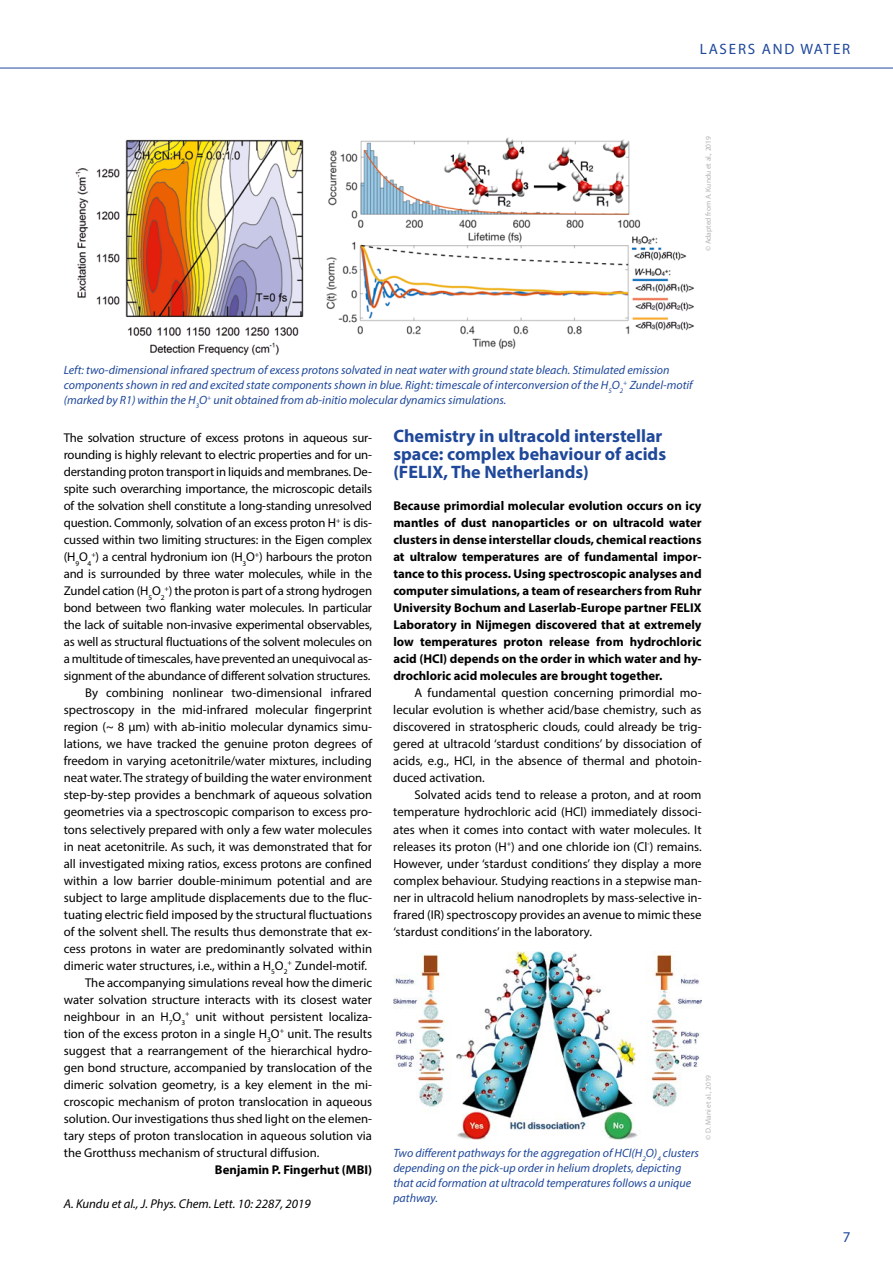
<style>
.page{position:relative;width:893px;height:1263px;background:#fff}
.page>*{position:absolute;margin:0;border:0;box-sizing:border-box;transform-origin:0 0}
.t1{font:700 18px/18px "Myriad Pro";color:#1f489a}
.t2{font:15px "Myriad Pro";letter-spacing:.12em;color:#1f489a}
.t3{font:12.75px/17px "Myriad Pro";color:#000;text-align:justify}
.t4{font:700 12.75px/17px "Myriad Pro";color:#000;text-align:justify}
.t5{font:italic 12.75px "Myriad Pro";color:#000}
.t6{font:italic 12px/15px "Myriad Pro";color:#1f489a}
.t7{font:7.5px "Myriad Pro";color:#b1b2b3}
</style>
<div class="page">
<img style="left:75px;top:137px;width:619px;height:219px">
<img style="left:393px;top:951px;width:309px;height:189px">
<hr style="left:0;top:68px;width:893px;height:1px;background:#1f489a">
<p class="t2" style="left:700px;top:39px;width:152px">LASERS AND WATER</p>
<p class="t7" style="left:704px;top:251px;width:117px;rotate:-90deg">© Adapted from A. Kundu et al., 2019</p>
<p class="t6" style="left:64px;top:362px;width:630px">Left: two-dimensional infrared spectrum of excess protons solvated in neat water with ground state bleach. Stimulated emission components shown in red and excited state components shown in blue. Right: timescale of interconversion of the H<sub>5</sub>O<sub>2</sub><sup>+</sup> Zundel-motif (marked by R1) within the H<sub>3</sub>O<sup>+</sup> unit obtained from ab-initio molecular dynamics simulations.</p>
<p class="t3" style="left:64px;top:429px;width:310px">The solvation structure of excess protons in aqueous sur-</p>
<p class="t3" style="left:64px;top:446px;width:310px">rounding is highly relevant to electric properties and for un-</p>
<p class="t3" style="left:64px;top:463px;width:310px">derstanding proton transport in liquids and membranes. De-</p>
<p class="t3" style="left:64px;top:480px;width:310px">spite such overarching importance, the microscopic details</p>
<p class="t3" style="left:64px;top:497px;width:310px">of the solvation shell constitute a long-standing unresolved</p>
<p class="t3" style="left:64px;top:514px;width:310px">question. Commonly, solvation of an excess proton H<sup>+</sup> is dis-</p>
<p class="t3" style="left:64px;top:531px;width:310px">cussed within two limiting structures: in the Eigen complex</p>
<p class="t3" style="left:64px;top:548px;width:310px">(H<sub>9</sub>O<sub>4</sub><sup>+</sup>) a central hydronium ion (H<sub>3</sub>O<sup>+</sup>) harbours the proton</p>
<p class="t3" style="left:64px;top:565px;width:310px">and is surrounded by three water molecules, while in the</p>
<p class="t3" style="left:64px;top:582px;width:310px">Zundel cation (H<sub>5</sub>O<sub>2</sub><sup>+</sup>) the proton is part of a strong hydrogen</p>
<p class="t3" style="left:64px;top:599px;width:310px">bond between two flanking water molecules. In particular</p>
<p class="t3" style="left:64px;top:616px;width:310px">the lack of suitable non-invasive experimental observables,</p>
<p class="t3" style="left:64px;top:633px;width:310px">as well as structural fluctuations of the solvent molecules on</p>
<p class="t3" style="left:64px;top:650px;width:310px">a multitude of timescales, have prevented an unequivocal as-</p>
<p class="t3" style="left:64px;top:667px;width:308px">signment of the abundance of different solvation structures.</p>
<p class="t3" style="left:85px;top:684px;width:289px">By combining nonlinear two-dimensional infrared</p>
<p class="t3" style="left:64px;top:701px;width:310px">spectroscopy in the mid-infrared molecular fingerprint</p>
<p class="t3" style="left:64px;top:718px;width:310px">region (~ 8 µm) with ab-initio molecular dynamics simu-</p>
<p class="t3" style="left:64px;top:735px;width:310px">lations, we have tracked the genuine proton degrees of</p>
<p class="t3" style="left:64px;top:752px;width:310px">freedom in varying acetonitrile/water mixtures, including</p>
<p class="t3" style="left:64px;top:769px;width:310px">neat water. The strategy of building the water environment</p>
<p class="t3" style="left:64px;top:786px;width:310px">step-by-step provides a benchmark of aqueous solvation</p>
<p class="t3" style="left:64px;top:803px;width:310px">geometries via a spectroscopic comparison to excess pro-</p>
<p class="t3" style="left:64px;top:820px;width:310px">tons selectively prepared with only a few water molecules</p>
<p class="t3" style="left:64px;top:837px;width:310px">in neat acetonitrile. As such, it was demonstrated that for</p>
<p class="t3" style="left:64px;top:854px;width:310px">all investigated mixing ratios, excess protons are confined</p>
<p class="t3" style="left:64px;top:871px;width:310px">within a low barrier double-minimum potential and are</p>
<p class="t3" style="left:64px;top:888px;width:310px">subject to large amplitude displacements due to the fluc-</p>
<p class="t3" style="left:64px;top:905px;width:310px">tuating electric field imposed by the structural fluctuations</p>
<p class="t3" style="left:64px;top:922px;width:310px">of the solvent shell. The results thus demonstrate that ex-</p>
<p class="t3" style="left:64px;top:940px;width:310px">cess protons in water are predominantly solvated within</p>
<p class="t3" style="left:64px;top:957px;width:305px">dimeric water structures, i.e., within a H<sub>5</sub>O<sub>2</sub><sup>+</sup> Zundel-motif.</p>
<p class="t3" style="left:85px;top:974px;width:288px">The accompanying simulations reveal how the dimeric</p>
<p class="t3" style="left:64px;top:991px;width:310px">water solvation structure interacts with its closest water</p>
<p class="t3" style="left:64px;top:1008px;width:310px">neighbour in an H<sub>7</sub>O<sub>3</sub><sup>+</sup> unit without persistent localiza-</p>
<p class="t3" style="left:64px;top:1025px;width:310px">tion of the excess proton in a single H<sub>3</sub>O<sup>+</sup> unit. The results</p>
<p class="t3" style="left:64px;top:1042px;width:310px">suggest that a rearrangement of the hierarchical hydro-</p>
<p class="t3" style="left:64px;top:1059px;width:310px">gen bond structure, accompanied by translocation of the</p>
<p class="t3" style="left:64px;top:1076px;width:310px">dimeric solvation geometry, is a key element in the mi-</p>
<p class="t3" style="left:64px;top:1093px;width:310px">croscopic mechanism of proton translocation in aqueous</p>
<p class="t3" style="left:64px;top:1110px;width:310px">solution. Our investigations thus shed light on the elemen-</p>
<p class="t3" style="left:64px;top:1127px;width:310px">tary steps of proton translocation in aqueous solution via</p>
<p class="t3" style="left:64px;top:1144px;width:257px">the Grotthuss mechanism of structural diffusion.</p>
<p class="t4" style="left:215px;top:1160px;width:159px">Benjamin P. Fingerhut (MBI)</p>
<p class="t5" style="left:64px;top:1195px;width:248px">A. Kundu et al., J. Phys. Chem. Lett. 10: 2287, 2019</p>
<h1 class="t1" style="left:393px;top:427px;width:274px">Chemistry in ultracold interstellar space: complex behaviour of acids (FELIX, The Netherlands)</h1>
<p class="t4" style="left:393px;top:497px;width:310px">Because primordial molecular evolution occurs on icy mantles of dust nanoparticles or on ultracold water clusters in dense interstellar clouds, chemical reactions at ultralow temperatures are of fundamental impor&shy;tance to this process. Using spectroscopic analyses and computer simulations, a team of researchers from Ruhr University Bochum and Laserlab-Europe partner FELIX Laboratory in Nijmegen discovered that at extremely low temperatures proton release from hydrochloric acid (HCl) depends on the order in which water and hy&shy;drochloric acid molecules are brought together.</p>
<p class="t3" style="left:393px;top:684px;width:310px;text-indent:21px">A fundamental question concerning primordial mo&shy;lecular evolution is whether acid/base chemistry, such as discovered in stratospheric clouds, could already be trig&shy;gered at ultracold ‘stardust conditions’ by dissociation of acids, e.g., HCl, in the absence of thermal and photoin&shy;duced activation.</p>
<p class="t3" style="left:393px;top:786px;width:310px;text-indent:21px">Solvated acids tend to release a proton, and at room temperature hydrochloric acid (HCl) immediately dissoci&shy;ates when it comes into contact with water molecules. It releases its proton (H<sup>+</sup>) and one chloride ion (Cl<sup>-</sup>) remains.<br>However, under ‘stardust conditions’ they display a more complex behaviour. Studying reactions in a stepwise man&shy;ner in ultracold helium nanodroplets by mass-selective in&shy;frared (IR) spectroscopy provides an avenue to mimic these ‘stardust conditions’ in the laboratory.</p>
<p class="t7" style="left:704px;top:1140px;width:66px;rotate:-90deg">© D. Mani et al., 2019</p>
<p class="t6" style="left:393px;top:1145px;width:307px">Two different pathways for the aggregation of HCl(H<sub>2</sub>O)<sub>4</sub> clusters depending on the pick-up order in helium droplets, depicting that acid formation at ultracold temperatures follows a unique pathway.</p>
<p class="t2" style="left:843px;top:1227px;width:9px">7</p>
</div>
